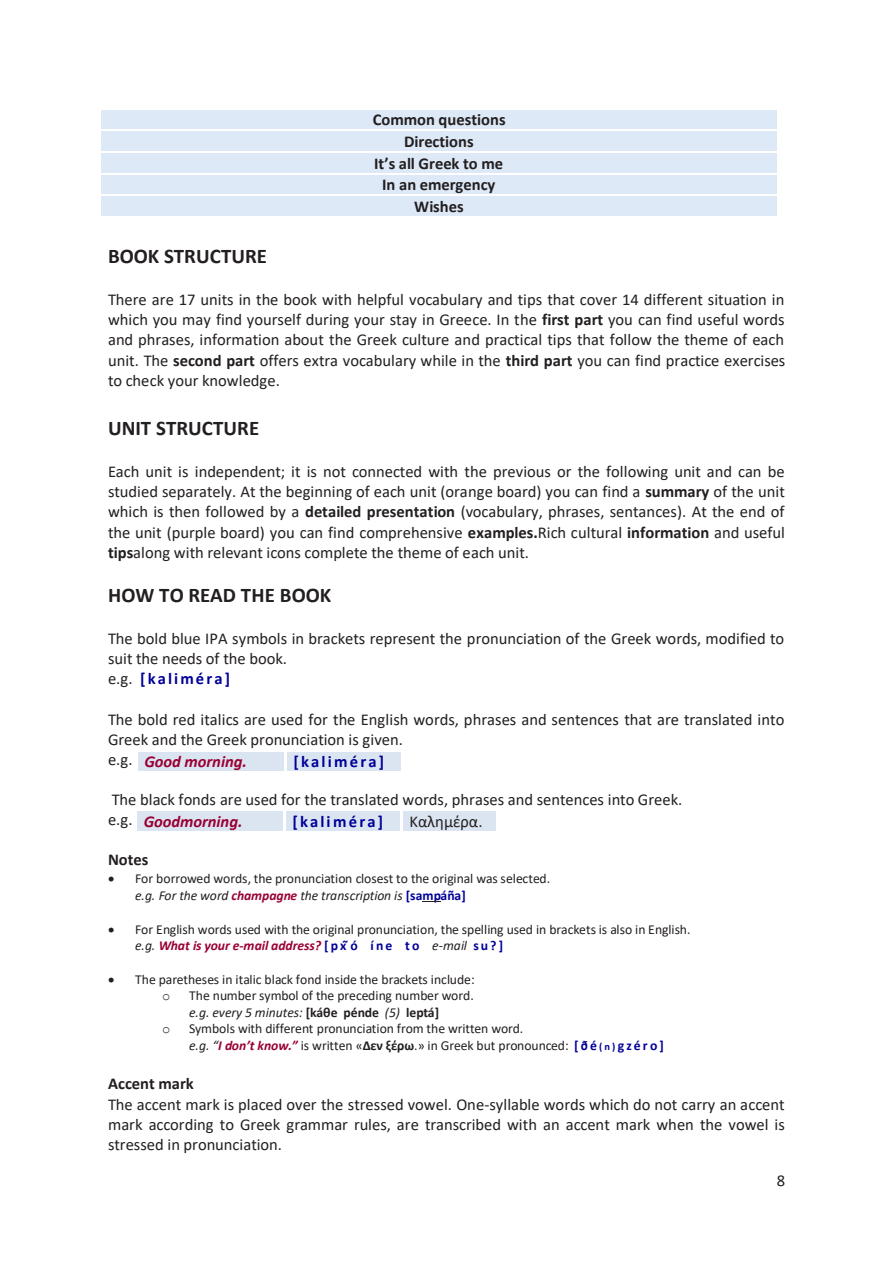
<style>
.page{position:relative;width:893px;height:1263px;background:#fff}
.page>*{position:absolute;margin:0;border:0;box-sizing:border-box;transform-origin:0 0}
.t1{font:700 20.85px "Calibri";letter-spacing:.005em;color:#231f20}
.t2{font:16.5px/20.1px "Calibri";color:#231f20;text-align:justify}
.t3{font:700 16.5px/21.8px "Calibri";letter-spacing:-.005em;color:#231f20;text-align:center}
.t4{font:italic 700 16.5px "Calibri";letter-spacing:-.005em;color:#903}
.t5{font:700 16.5px "Calibri";letter-spacing:.13em;color:#009}
.t6{font:13.65px/16.5px "Calibri";color:#231f20}
.t7{font:13.65px "Courier New";color:#231f20}
.s1{font-weight:700}
.s2{font-weight:700;color:#009}
.s3{font-style:italic}
.s4{font-weight:700;font-style:italic;color:#903}
.s5{font-weight:700;font-size:10.5px;color:#009}
</style>
<div class="page">
<div style="left:101px;top:109px;width:677px;height:21px;background:#dde9f7"></div>
<div style="left:101px;top:131px;width:677px;height:20px;background:#dde9f7"></div>
<div style="left:101px;top:153px;width:677px;height:20px;background:#dde9f7"></div>
<div style="left:101px;top:175px;width:677px;height:19px;background:#dde9f7"></div>
<div style="left:101px;top:196px;width:677px;height:20px;background:#dde9f7"></div>
<svg style="left:422px;top:901px;width:18px;height:1px"></svg>
<div style="left:136px;top:811px;width:147px;height:20px;background:#dbe5f1"></div>
<div style="left:286px;top:811px;width:114px;height:20px;background:#dbe5f1"></div>
<div style="left:403px;top:811px;width:93px;height:20px;background:#dbe5f1"></div>
<hr style="left:135px;top:811px;width:2px;height:20px;background:#fff">
<div style="left:138px;top:751px;width:146px;height:20px;background:#dbe5f1"></div>
<div style="left:286px;top:751px;width:115px;height:20px;background:#dbe5f1"></div>
<p class="t3" style="left:373px;top:109px;width:134px">Common questions<br>Directions<br>It’s all Greek to me<br>In an emergency<br>Wishes</p>
<p class="t1" style="left:108px;top:242px;width:161px">BOOK STRUCTURE</p>
<p class="t2" style="left:108px;top:289px;width:679px">There are 17 units in the book with helpful vocabulary and tips that cover 14 different situation in which you may find yourself during your stay in Greece. In the <span class="s1">first part</span> you can find useful words and phrases, information about the Greek culture and practical tips that follow the theme of each unit. The <span class="s1">second part</span> offers extra vocabulary while in the <span class="s1">third part</span> you can find practice exercises to check your knowledge.</p>
<p class="t1" style="left:108px;top:414px;width:153px">UNIT STRUCTURE</p>
<p class="t2" style="left:108px;top:461px;width:678px">Each unit is independent; it is not connected with the previous or the following unit and can be studied separately. At the beginning of each unit (orange board) you can find a <span class="s1">summary</span> of the unit which is then followed by a <span class="s1">detailed presentation</span> (vocabulary, phrases, sentances). At the end of the unit (purple board) you can find comprehensive <span class="s1">examples.</span>Rich cultural <span class="s1">information</span> and useful <span class="s1">tips</span>along with relevant icons complete the theme of each unit.</p>
<p class="t1" style="left:108px;top:580px;width:225px">HOW TO READ THE BOOK</p>
<p class="t2" style="left:108px;top:628px;width:678px;text-align:left">The bold blue IPA symbols in brackets represent the pronunciation of the Greek words, modified to suit the needs of the book.<br>e.g. <span class="s2">[kaliméra]</span></p>
<p class="t2" style="left:108px;top:709px;width:678px;text-align:left">The bold red italics are used for the English words, phrases and sentences that are translated into<br>Greek and the Greek pronunciation is given.<br>e.g.</p>
<p class="t2" style="left:108px;top:789px;width:576px">The black fonds are used for the translated words, phrases and sentences into Greek. e.g.</p>
<p class="t3" style="left:108px;top:849px;width:42px">Notes</p>
<p class="t6" style="left:135px;top:870px;width:416px;text-indent:-27px">• For borrowed words, the pronunciation closest to the original was selected. <span class="s3">e.g. For the word</span> <span class="s4">champagne</span> <span class="s3">the transcription is</span> <span class="s2">[sampáña]</span></p>
<p class="t6" style="left:135px;top:921px;width:557px;text-indent:-27px">• For English words used with the original pronunciation, the spelling used in brackets is also in English. <span class="s3">e.g.</span> <span class="s4">What is your e-mail address?</span> <span class="s2">[ p x ̃ó í ne t o</span> <span class="s3">e-mail</span> <span class="s2">s u ? ]</span></p>
<p class="t6" style="left:108px;top:971px;width:368px">• The paretheses in italic black fond inside the brackets include:</p>
<p class="t7" style="left:162px;top:988px;width:10px">o</p>
<p class="t6" style="left:189px;top:987px;width:286px">The number symbol of the preceding number word. <span class="s3">e.g. every 5 minutes:</span> <span class="s1">[káθe pénde</span> <span class="s3">(5)</span> <span class="s1">leptá]</span></p>
<p class="t7" style="left:162px;top:1020px;width:10px">o</p>
<p class="t6" style="left:189px;top:1020px;width:476px">Symbols with different pronunciation from the written word.<br><span class="s3">e.g. “</span><span class="s4">I don’t know.”</span> is written «<span class="s1">Δεν ξέρω</span>.» in Greek but pronounced: <span class="s2">[ðé</span> <span class="s5">( n )</span> <span class="s2">g zér o]</span></p>
<p class="t3" style="left:108px;top:1073px;width:87px">Accent mark</p>
<p class="t2" style="left:108px;top:1094px;width:678px">The accent mark is placed over the stressed vowel. One-syllable words which do not carry an accent mark according to Greek grammar rules, are transcribed with an accent mark when the vowel is stressed in pronunciation.</p>
<p class="t4" style="left:144px;top:750px;width:104px">Good morning.</p>
<p class="t5" style="left:294px;top:750px;width:92px">[kaliméra]</p>
<p class="t4" style="left:144px;top:810px;width:100px">Goodmorning.</p>
<p class="t5" style="left:292px;top:810px;width:92px">[kaliméra]</p>
<p class="t2" style="left:409px;top:811px;width:74px">Καλημέρα.</p>
<p class="t2" style="left:777px;top:1170px;width:10px">8</p>
</div>
